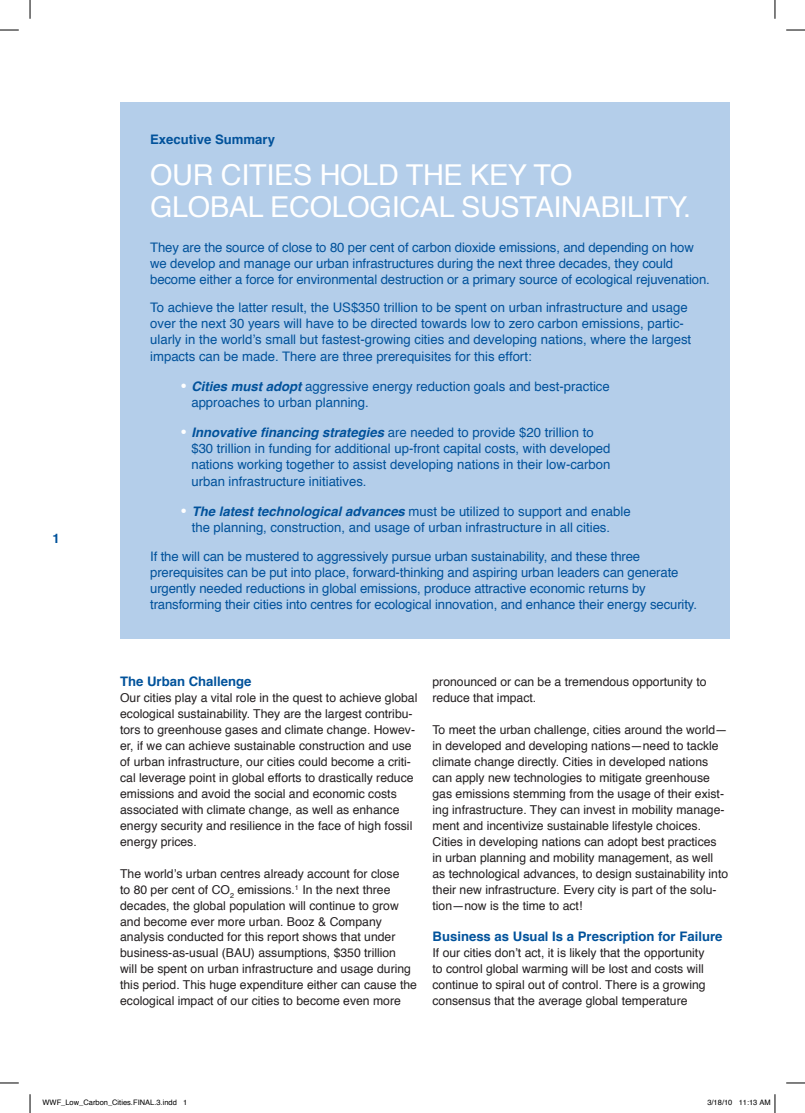
<style>
.page{position:relative;width:805px;height:1113px;background:#fff}
.page>*{position:absolute;margin:0;border:0;box-sizing:border-box;transform-origin:0 0}
._03_Text{font:28.75px/31.2px "Helvetica";letter-spacing:-.01em;color:#fff}
._03_Text-2{font:13.12px/16.2px "Helvetica";color:#01529b}
._04_Subhead{font:700 13.12px "Helvetica";color:#01529b}
._03_Text-3{font:12.25px/16px "Helvetica";color:#231f20}
.t1{font:7.5px "Helvetica";color:#000}
.s1{font-size:20px;color:#fff}
.s2{font-weight:700;font-style:italic}
</style>
<div class="page">
<div style="left:120px;top:102px;width:609px;height:537px;background:#b4ceea"></div>
<svg style="left:0;top:29px;width:19px;height:2px"></svg>
<svg style="left:786px;top:29px;width:18px;height:2px"></svg>
<svg style="left:0;top:1082px;width:19px;height:1px"></svg>
<svg style="left:786px;top:1082px;width:18px;height:1px"></svg>
<svg style="left:29px;top:0;width:2px;height:19px"></svg>
<svg style="left:29px;top:1094px;width:2px;height:18px"></svg>
<svg style="left:774px;top:0;width:1px;height:19px"></svg>
<svg style="left:774px;top:1094px;width:1px;height:18px"></svg>
<p class="_04_Subhead" style="left:52px;top:527px;width:9px">1</p>
<p class="_04_Subhead" style="left:150px;top:129px;width:126px">Executive Summary</p>
<p class="_03_Text" style="left:150px;top:160px;width:542px">OUR CITIES HOLD THE KEY TO<br>GLOBAL ECOLOGICAL SUSTAINABILITY.</p>
<p class="_03_Text-2" style="left:150px;top:239px;width:561px">They are the source of close to 80 per cent of carbon dioxide emissions, and depending on how we develop and manage our urban infrastructures during the next three decades, they could become either a force for environmental destruction or a primary source of ecological rejuvenation.</p>
<p class="_03_Text-2" style="left:150px;top:299px;width:542px">To achieve the latter result, the US$350 trillion to be spent on urban infrastructure and usage over the next 30 years will have to be directed towards low to zero carbon emissions, partic&shy;ularly in the world’s small but fastest-growing cities and developing nations, where the largest impacts can be made. There are three prerequisites for this effort:</p>
<p class="_03_Text-2" style="left:191px;top:378px;width:419px;text-indent:-11px"><span class="s1">•</span> <span class="s2">Cities must adopt</span> aggressive energy reduction goals and best-practice approaches to urban planning.</p>
<p class="_03_Text-2" style="left:191px;top:424px;width:420px;text-indent:-11px"><span class="s1">•</span> <span class="s2">Innovative financing strategies</span> are needed to provide $20 trillion to $30 trillion in funding for additional up-front capital costs, with developed nations working together to assist developing nations in their low-carbon urban infrastructure initiatives.</p>
<p class="_03_Text-2" style="left:192px;top:503px;width:440px;text-indent:-12px"><span class="s1">•</span> <span class="s2">The latest technological advances</span> must be utilized to support and enable the planning, construction, and usage of urban infrastructure in all cities.</p>
<p class="_03_Text-2" style="left:150px;top:548px;width:548px">If the will can be mustered to aggressively pursue urban sustainability, and these three prerequisites can be put into place, forward-thinking and aspiring urban leaders can generate urgently needed reductions in global emissions, produce attractive economic returns by transforming their cities into centres for ecological innovation, and enhance their energy security.</p>
<p class="_04_Subhead" style="left:120px;top:671px;width:133px">The Urban Challenge</p>
<p class="_03_Text-3" style="left:120px;top:690px;width:299px">Our cities play a vital role in the quest to achieve global ecological sustainability. They are the largest contribu&shy;tors to greenhouse gases and climate change. Howev&shy;er, if we can achieve sustainable construction and use of urban infrastructure, our cities could become a criti&shy;cal leverage point in global efforts to drastically reduce emissions and avoid the social and economic costs associated with climate change, as well as enhance energy security and resilience in the face of high fossil energy prices.</p>
<p class="_03_Text-3" style="left:120px;top:865px;width:298px">The world’s urban centres already account for close<br>to 80 per cent of CO<sub>2</sub> emissions.<sup>1</sup> In the next three decades, the global population will continue to grow and become ever more urban. Booz &amp; Company analysis conducted for this report shows that under business-as-usual (BAU) assumptions, $350 trillion<br>will be spent on urban infrastructure and usage during this period. This huge expenditure either can cause the ecological impact of our cities to become even more</p>
<p class="_03_Text-3" style="left:432px;top:674px;width:275px">pronounced or can be a tremendous opportunity to reduce that impact.</p>
<p class="_03_Text-3" style="left:432px;top:722px;width:297px">To meet the urban challenge, cities around the world— in developed and developing nations—need to tackle climate change directly. Cities in developed nations can apply new technologies to mitigate greenhouse gas emissions stemming from the usage of their exist&shy;ing infrastructure. They can invest in mobility manage&shy;ment and incentivize sustainable lifestyle choices.<br>Cities in developing nations can adopt best practices in urban planning and mobility management, as well as technological advances, to design sustainability into their new infrastructure. Every city is part of the solu&shy;tion—now is the time to act!</p>
<p class="_04_Subhead" style="left:432px;top:926px;width:291px">Business as Usual Is a Prescription for Failure</p>
<p class="_03_Text-3" style="left:432px;top:945px;width:274px">If our cities don’t act, it is likely that the opportunity to control global warming will be lost and costs will continue to spiral out of control. There is a growing consensus that the average global temperature</p>
<p class="t1" style="left:42px;top:1096px;width:146px">WWF_Low_Carbon_Cities.FINAL.3.indd 1</p>
<p class="t1" style="left:707px;top:1096px;width:65px">3/18/10 11:13 AM</p>
</div>
